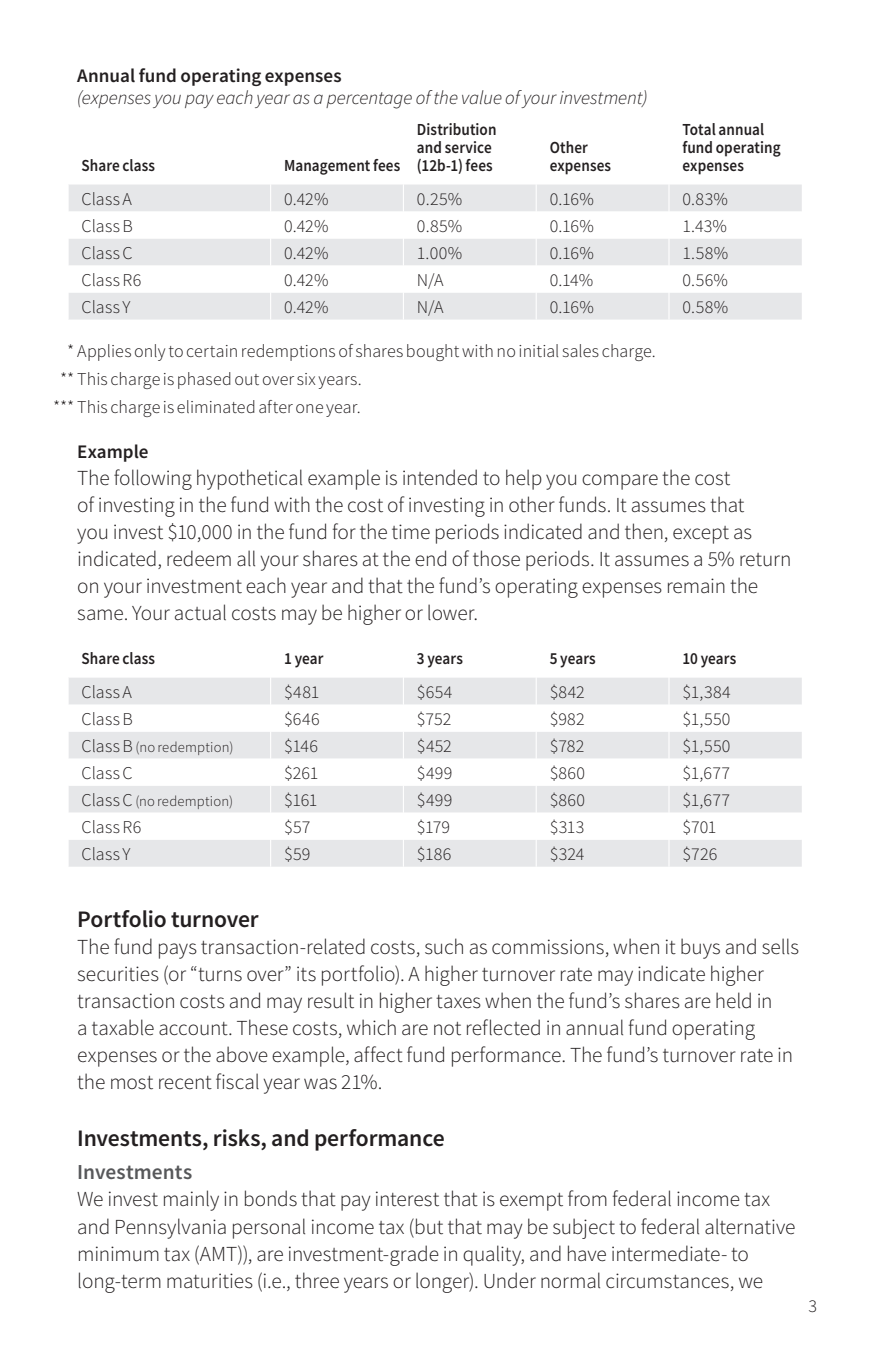
<style>
.page{position:relative;width:871px;height:1357px;background:#fff}
.page>*{position:absolute;margin:0;border:0;box-sizing:border-box;transform-origin:0 0}
.SubHead_1{font:600 23.62px "Source Sans Pro";letter-spacing:-.005em;color:#231f20}
.Text{font:300 21.38px/27px "Source Sans Pro";letter-spacing:-.005em;color:#231f20}
.SubHead_2{font:600 21.38px "Source Sans Pro";letter-spacing:.005em;color:#57585a}
.SubHead_3{font:italic 300 19.12px/22.5px "Source Sans Pro";letter-spacing:-.005em;color:#231f20}
.SubHead_3-2{font:600 19.12px "Source Sans Pro";color:#231f20}
.Table_Left{font:300 18px "Source Sans Pro";letter-spacing:.01em;color:#231f20}
.Foot_symbol2{font:300 18px "Source Sans Pro";letter-spacing:.005em;color:#231f20}
.Table_ColHd_Left{font:600 16.88px/18px "Source Sans Pro";letter-spacing:.005em;color:#231f20;scale:.9 1}
.Table_Left-2{font:300 14.62px "Source Sans Pro";letter-spacing:.015em;color:#231f20}
.s1{font-weight:600;font-style:normal}
.s2{font-size:18px}
</style>
<div class="page">
<svg style="left:69px;top:184px;width:733px;height:136px;background:#e7e8e9"></svg>
<svg style="left:69px;top:212px;width:733px;height:80px"></svg>
<svg style="left:270px;top:184px;width:1px;height:136px"></svg>
<svg style="left:403px;top:184px;width:1px;height:136px"></svg>
<svg style="left:536px;top:184px;width:1px;height:136px"></svg>
<svg style="left:668px;top:184px;width:1px;height:136px"></svg>
<div style="left:69px;top:678px;width:733px;height:189px;background:#e6e7e9"></div>
<svg style="left:69px;top:705px;width:733px;height:135px"></svg>
<svg style="left:270px;top:678px;width:1px;height:189px"></svg>
<svg style="left:403px;top:678px;width:1px;height:189px"></svg>
<svg style="left:536px;top:678px;width:1px;height:189px"></svg>
<svg style="left:668px;top:678px;width:1px;height:189px"></svg>
<p class="SubHead_3" style="left:77px;top:64px;width:572px"><span class="s1">Annual fund operating expenses<br></span>(expenses you pay each year as a percentage of the value of your investment)</p>
<p class="Table_ColHd_Left" style="left:82px;top:156px;width:83px">Share class</p>
<p class="Table_ColHd_Left" style="left:284px;top:156px;width:131px">Management fees</p>
<p class="Table_ColHd_Left" style="left:417px;top:120px;width:90px">Distribution and service (12b-1) fees</p>
<p class="Table_ColHd_Left" style="left:550px;top:138px;width:70px">Other expenses</p>
<p class="Table_ColHd_Left" style="left:682px;top:120px;width:110px">Total annual fund operating expenses</p>
<p class="Table_Left" style="left:82px;top:188px;width:52px">Class A</p>
<p class="Table_Left" style="left:284px;top:188px;width:46px">0.42%</p>
<p class="Table_Left" style="left:417px;top:188px;width:47px">0.25%</p>
<p class="Table_Left" style="left:550px;top:188px;width:46px">0.16%</p>
<p class="Table_Left" style="left:682px;top:188px;width:47px">0.83%</p>
<p class="Table_Left" style="left:82px;top:215px;width:53px">Class B</p>
<p class="Table_Left" style="left:284px;top:215px;width:46px">0.42%</p>
<p class="Table_Left" style="left:417px;top:215px;width:47px">0.85%</p>
<p class="Table_Left" style="left:550px;top:215px;width:46px">0.16%</p>
<p class="Table_Left" style="left:682px;top:215px;width:46px">1.43%</p>
<p class="Table_Left" style="left:82px;top:242px;width:53px">Class C</p>
<p class="Table_Left" style="left:284px;top:242px;width:46px">0.42%</p>
<p class="Table_Left" style="left:417px;top:242px;width:47px">1.00%</p>
<p class="Table_Left" style="left:550px;top:242px;width:46px">0.16%</p>
<p class="Table_Left" style="left:682px;top:242px;width:47px">1.58%</p>
<p class="Table_Left" style="left:82px;top:269px;width:61px">Class R6</p>
<p class="Table_Left" style="left:284px;top:269px;width:46px">0.42%</p>
<p class="Table_Left" style="left:417px;top:269px;width:28px">N/A</p>
<p class="Table_Left" style="left:550px;top:269px;width:45px">0.14%</p>
<p class="Table_Left" style="left:682px;top:269px;width:47px">0.56%</p>
<p class="Table_Left" style="left:82px;top:296px;width:51px">Class Y</p>
<p class="Table_Left" style="left:284px;top:296px;width:46px">0.42%</p>
<p class="Table_Left" style="left:417px;top:296px;width:28px">N/A</p>
<p class="Table_Left" style="left:550px;top:296px;width:46px">0.16%</p>
<p class="Table_Left" style="left:682px;top:296px;width:47px">0.58%</p>
<p class="Foot_symbol2" style="left:67px;top:340px;width:590px">* Applies only to certain redemptions of shares bought with no initial sales charge.</p>
<p class="Foot_symbol2" style="left:60px;top:368px;width:303px">** This charge is phased out over six years.</p>
<p class="Foot_symbol2" style="left:53px;top:396px;width:309px">*** This charge is eliminated after one year.</p>
<p class="SubHead_3-2" style="left:77px;top:439px;width:73px">Example</p>
<p class="Text" style="left:77px;top:464px;width:716px">The following hypothetical example is intended to help you compare the cost<br>of investing in the fund with the cost of investing in other funds. It assumes that<br>you invest $10,000 in the fund for the time periods indicated and then, except as indicated, redeem all your shares at the end of those periods. It assumes a 5% return on your investment each year and that the fund’s operating expenses remain the same. Your actual costs may be higher or lower.</p>
<p class="Table_ColHd_Left" style="left:82px;top:649px;width:83px">Share class</p>
<p class="Table_ColHd_Left" style="left:284px;top:649px;width:45px">1 year</p>
<p class="Table_ColHd_Left" style="left:417px;top:649px;width:53px">3 years</p>
<p class="Table_ColHd_Left" style="left:550px;top:649px;width:53px">5 years</p>
<p class="Table_ColHd_Left" style="left:682px;top:649px;width:61px">10 years</p>
<p class="Table_Left" style="left:82px;top:681px;width:52px">Class A</p>
<p class="Table_Left" style="left:284px;top:681px;width:37px">$481</p>
<p class="Table_Left" style="left:417px;top:681px;width:37px">$654</p>
<p class="Table_Left" style="left:550px;top:681px;width:37px">$842</p>
<p class="Table_Left" style="left:682px;top:681px;width:50px">$1,384</p>
<p class="Table_Left" style="left:82px;top:708px;width:53px">Class B</p>
<p class="Table_Left" style="left:284px;top:708px;width:37px">$646</p>
<p class="Table_Left" style="left:417px;top:708px;width:36px">$752</p>
<p class="Table_Left" style="left:550px;top:708px;width:37px">$982</p>
<p class="Table_Left" style="left:682px;top:708px;width:50px">$1,550</p>
<p class="Table_Left-2" style="left:82px;top:738px;width:153px"><span class="s2">Class B</span> (no redemption)</p>
<p class="Table_Left" style="left:284px;top:735px;width:35px">$146</p>
<p class="Table_Left" style="left:417px;top:735px;width:36px">$452</p>
<p class="Table_Left" style="left:550px;top:735px;width:36px">$782</p>
<p class="Table_Left" style="left:682px;top:735px;width:50px">$1,550</p>
<p class="Table_Left" style="left:82px;top:762px;width:53px">Class C</p>
<p class="Table_Left" style="left:284px;top:762px;width:36px">$261</p>
<p class="Table_Left" style="left:417px;top:762px;width:37px">$499</p>
<p class="Table_Left" style="left:550px;top:762px;width:37px">$860</p>
<p class="Table_Left" style="left:682px;top:762px;width:49px">$1,677</p>
<p class="Table_Left-2" style="left:82px;top:792px;width:153px"><span class="s2">Class C</span> (no redemption)</p>
<p class="Table_Left" style="left:284px;top:789px;width:35px">$161</p>
<p class="Table_Left" style="left:417px;top:789px;width:37px">$499</p>
<p class="Table_Left" style="left:550px;top:789px;width:37px">$860</p>
<p class="Table_Left" style="left:682px;top:789px;width:49px">$1,677</p>
<p class="Table_Left" style="left:82px;top:816px;width:61px">Class R6</p>
<p class="Table_Left" style="left:284px;top:816px;width:28px">$57</p>
<p class="Table_Left" style="left:417px;top:816px;width:35px">$179</p>
<p class="Table_Left" style="left:550px;top:816px;width:36px">$313</p>
<p class="Table_Left" style="left:682px;top:816px;width:35px">$701</p>
<p class="Table_Left" style="left:82px;top:843px;width:51px">Class Y</p>
<p class="Table_Left" style="left:284px;top:843px;width:28px">$59</p>
<p class="Table_Left" style="left:417px;top:843px;width:36px">$186</p>
<p class="Table_Left" style="left:550px;top:843px;width:36px">$324</p>
<p class="Table_Left" style="left:682px;top:843px;width:36px">$726</p>
<p class="SubHead_1" style="left:77px;top:904px;width:183px">Portfolio turnover</p>
<p class="Text" style="left:77px;top:934px;width:723px">The fund pays transaction-related costs, such as commissions, when it buys and sells securities (or “turns over” its portfolio). A higher turnover rate may indicate higher transaction costs and may result in higher taxes when the fund’s shares are held in<br>a taxable account. These costs, which are not reflected in annual fund operating expenses or the above example, affect fund performance. The fund’s turnover rate in the most recent fiscal year was 21%.</p>
<p class="SubHead_1" style="left:77px;top:1122px;width:369px">Investments, risks, and performance</p>
<p class="SubHead_2" style="left:77px;top:1158px;width:117px">Investments</p>
<p class="Text" style="left:77px;top:1186px;width:720px">We invest mainly in bonds that pay interest that is exempt from federal income tax and Pennsylvania personal income tax (but that may be subject to federal alternative minimum tax (AMT)), are investment-grade in quality, and have intermediate- to long-term maturities (i.e., three years or longer). Under normal circumstances, we</p>
<p class="Foot_symbol2" style="left:808px;top:1295px;width:10px">3</p>
</div>
